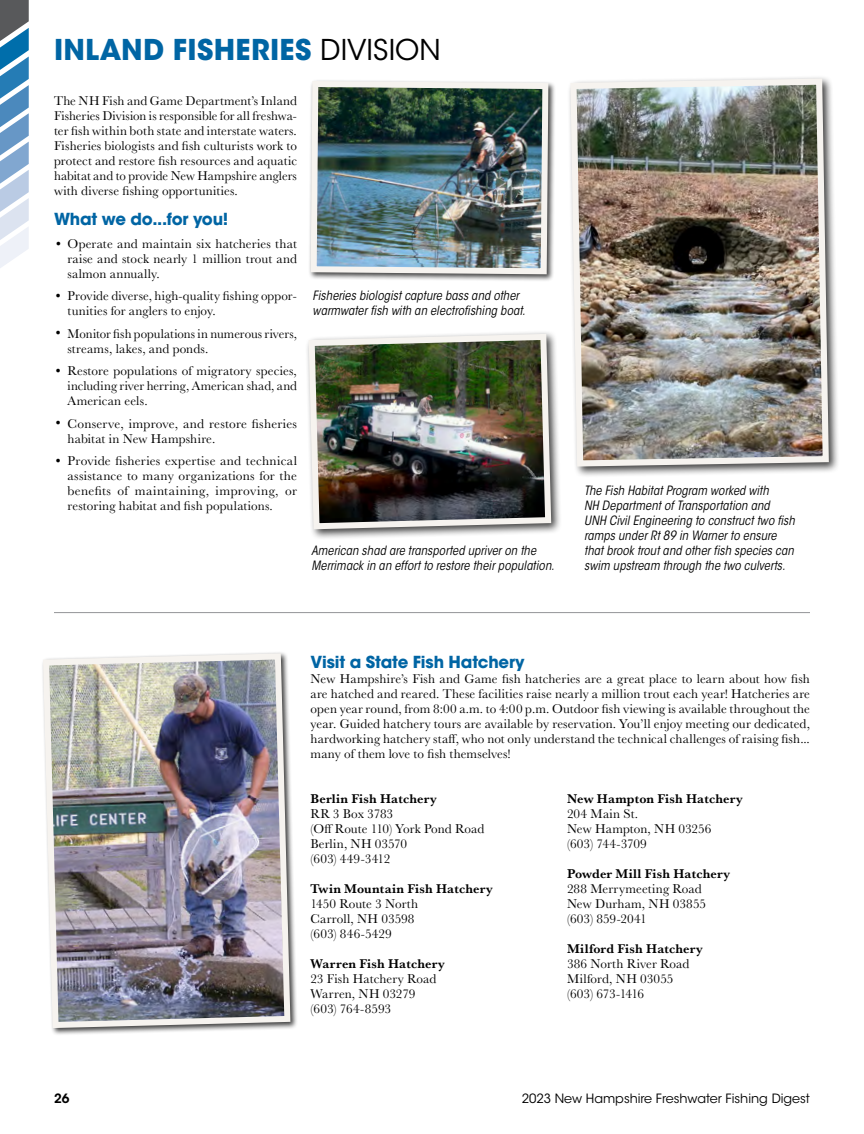
<style>
.page{position:relative;width:864px;height:1134px;background:#fff}
.page>*{position:absolute;margin:0;border:0;box-sizing:border-box;transform-origin:0 0}
.t1{font:700 28.5px "ITC Avant Garde Std";letter-spacing:.01em;color:#0065a4}
.t2{font:700 16.5px "ITC Avant Garde Std";letter-spacing:-.01em;color:#0065a4}
.t3{font:13.2px/15px "Baskerville URW";letter-spacing:.01em;color:#000}
.t4{font:700 13.2px "Baskerville URW";letter-spacing:.015em;color:#000}
.t5{font:italic condensed 12.75px/15px "ITC Avant Garde Std";letter-spacing:.005em;color:#000}
.t6{font:12.75px "ITC Avant Garde Std";color:#000}
.t7{font:600 12.75px "ITC Avant Garde Std";color:#000}
.s1{font-weight:400;color:#000}
</style>
<div class="page">
<svg style="left:0;top:0;width:29px;height:268px"></svg>
<div style="left:309px;top:79px;width:247px;height:203px;background:#000;opacity:.75"></div>
<img style="left:309px;top:79px;width:242px;height:198px">
<div style="left:305px;top:330px;width:257px;height:210px;background:#000;opacity:.75"></div>
<img style="left:306px;top:331px;width:248px;height:201px">
<div style="left:41px;top:651px;width:257px;height:385px;background:#000;opacity:.75"></div>
<img style="left:41px;top:651px;width:253px;height:380px">
<hr style="left:54px;top:612px;width:756px;height:1px;background:#939598">
<div style="left:567px;top:75px;width:273px;height:403px;background:#000;opacity:.75"></div>
<img style="left:567px;top:75px;width:265px;height:395px">
<h1 class="t1" style="left:54px;top:31px;width:388px">INLAND FISHERIES <span class="s1">DIVISION</span></h1>
<p class="t3" style="left:54px;top:93px;width:245px;text-align:justify">The NH Fish and Game Department’s Inland Fisheries Division is responsible for all freshwa&shy;ter fish within both state and interstate waters.<br>Fisheries biologists and fish culturists work to protect and restore fish resources and aquatic habitat and to provide New Hampshire anglers with diverse fishing opportunities.</p>
<p class="t2" style="left:54px;top:208px;width:176px">What we do...for you!</p>
<p class="t3" style="left:68px;top:235px;width:231px;text-align:justify;text-indent:-14px">• Operate and maintain six hatcheries that raise and stock nearly 1 million trout and salmon annually.</p>
<p class="t3" style="left:68px;top:288px;width:231px;text-indent:-14px">• Provide diverse, high-quality fishing oppor&shy;tunities for anglers to enjoy.</p>
<p class="t3" style="left:68px;top:325px;width:231px;text-indent:-14px">• Monitor fish populations in numerous rivers, streams, lakes, and ponds.</p>
<p class="t3" style="left:68px;top:363px;width:231px;text-align:justify;text-indent:-14px">• Restore populations of migratory species, including river herring, American shad, and American eels.</p>
<p class="t3" style="left:68px;top:415px;width:231px;text-indent:-14px">• Conserve, improve, and restore fisheries habitat in New Hampshire.</p>
<p class="t3" style="left:68px;top:453px;width:231px;text-align:justify;text-indent:-14px">• Provide fisheries expertise and technical assistance to many organizations for the benefits of maintaining, improving, or restoring habitat and fish populations.</p>
<p class="t5" style="left:313px;top:288px;width:214px">Fisheries biologist capture bass and other warmwater fish with an electrofishing boat.</p>
<p class="t5" style="left:311px;top:543px;width:245px">American shad are transported upriver on the<br>Merrimack in an effort to restore their population.</p>
<p class="t5" style="left:584px;top:483px;width:212px">The Fish Habitat Program worked with<br>NH Department of Transportation and UNH Civil Engineering to construct two fish ramps under Rt 89 in Warner to ensure that brook trout and other fish species can swim upstream through the two culverts.</p>
<p class="t2" style="left:310px;top:651px;width:216px">Visit a State Fish Hatchery</p>
<p class="t3" style="left:310px;top:670px;width:501px;text-align:justify">New Hampshire’s Fish and Game fish hatcheries are a great place to learn about how fish are hatched and reared. These facilities raise nearly a million trout each year! Hatcheries are open year round, from 8:00 a.m. to 4:00 p.m. Outdoor fish viewing is available throughout the year. Guided hatchery tours are available by reservation. You’ll enjoy meeting our dedicated, hardworking hatchery staff, who not only understand the technical challenges of raising fish... many of them love to fish themselves!</p>
<p class="t4" style="left:310px;top:789px;width:128px">Berlin Fish Hatchery</p>
<p class="t3" style="left:310px;top:805px;width:175px">RR 3 Box 3783<br>(Off Route 110) York Pond Road<br>Berlin, NH 03570<br>(603) 449-3412</p>
<p class="t4" style="left:310px;top:879px;width:184px">Twin Mountain Fish Hatchery</p>
<p class="t3" style="left:310px;top:895px;width:109px">1450 Route 3 North<br>Carroll, NH 03598 (603) 846-5429</p>
<p class="t4" style="left:310px;top:954px;width:136px">Warren Fish Hatchery</p>
<p class="t3" style="left:310px;top:970px;width:128px">23 Fish Hatchery Road<br>Warren, NH 03279 (603) 764-8593</p>
<p class="t4" style="left:567px;top:789px;width:177px">New Hampton Fish Hatchery</p>
<p class="t3" style="left:567px;top:805px;width:146px">204 Main St.<br>New Hampton, NH 03256 (603) 744-3709</p>
<p class="t4" style="left:567px;top:864px;width:165px">Powder Mill Fish Hatchery</p>
<p class="t3" style="left:567px;top:880px;width:141px">288 Merrymeeting Road<br>New Durham, NH 03855 (603) 859-2041</p>
<p class="t4" style="left:567px;top:939px;width:137px">Milford Fish Hatchery</p>
<p class="t3" style="left:567px;top:955px;width:124px">386 North River Road<br>Milford, NH 03055 (603) 673-1416</p>
<p class="t7" style="left:54px;top:1090px;width:17px">26</p>
<p class="t6" style="left:522px;top:1091px;width:290px">2023 New Hampshire Freshwater Fishing Digest</p>
</div>
